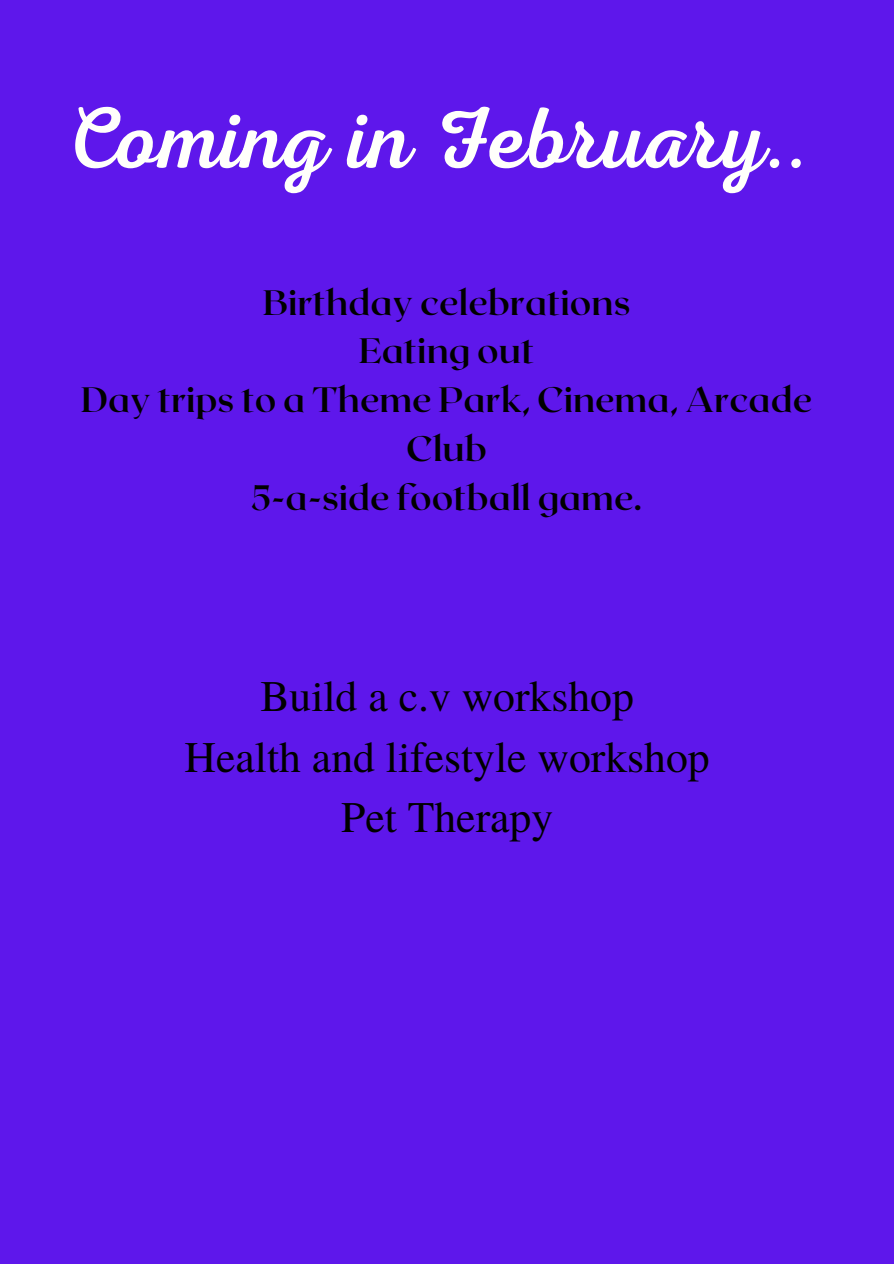
<style>
.page{position:relative;width:894px;height:1264px;background:#fff}
.page>*{position:absolute;margin:0;border:0;box-sizing:border-box;transform-origin:0 0}
.t1{font:87px "Nexa Script";color:#fffffb}
.t2{font:43.65px/60.8px "Te X Gyre Termes";color:#000;text-align:center}
.t3{font:700 35.25px/48.8px "Roxborough CF";color:#000;text-align:center}
.s1{color:#5e17eb}
</style>
<div class="page">
<div style="left:0;top:0;width:893px;height:1263px;background:#5e17eb"></div>
<h1 class="t1" style="left:63px;top:89px;width:769px">Coming in February..<span class="s1">.</span></h1>
<p class="t3" style="left:81px;top:276px;width:732px">Birthday celebrations<br>Eating out<br>Day trips to a Theme Park, Cinema, Arcade<br>Club<br>5-a-side football game.</p>
<p class="t2" style="left:184px;top:663px;width:526px">Build a c.v workshop<br>Health and lifestyle workshop<br>Pet Therapy</p>
</div>
